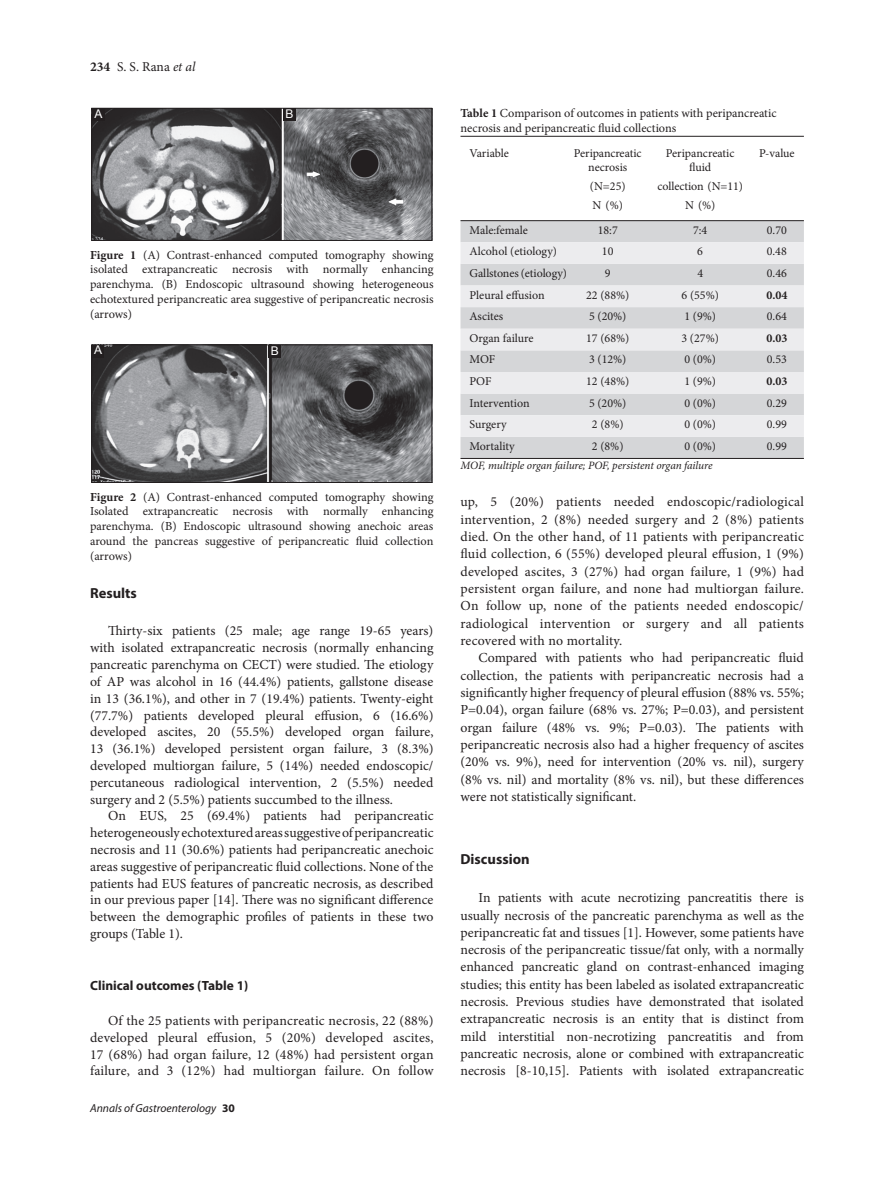
<style>
.page{position:relative;width:894px;height:1191px;background:#fff}
.page>*{position:absolute;margin:0;border:0;box-sizing:border-box;transform-origin:0 0}
.t1{font:700 14.55px "Myriad Pro";color:#231f20}
.t2{font:13.8px/17.2px "Minion Pro";color:#231f20;text-align:justify}
.t3{font:13.5px "Minion Pro";color:#231f20}
.t4{font:700 13.35px "Myriad Pro";color:#231f20}
.t5{font:12.3px/14.7px "Minion Pro";color:#231f20;text-align:justify}
.t6{font:12px/14.4px "Minion Pro";color:#231f20;text-align:center}
.t7{font:700 12px "Minion Pro";color:#231f20}
.t8{font:12px "Arial";color:#fff}
.t9{font:italic 11.55px "Myriad Pro";color:#231f20}
.t10{font:italic 11.25px "Minion Pro";letter-spacing:-.01em;color:#231f20}
.s1{font-weight:700}
.s2{font-style:italic}
.s3{font-weight:700;font-style:normal}
</style>
<div class="page">
<img style="left:93px;top:110px;width:337px;height:128px">
<div style="left:91px;top:108px;width:341px;height:132px;border:1px solid #231f20"></div>
<div style="left:92px;top:108px;width:13px;height:13px;background:#231f20"></div>
<div style="left:283px;top:108px;width:13px;height:13px;background:#231f20"></div>
<img style="left:93px;top:346px;width:337px;height:134px">
<div style="left:91px;top:344px;width:341px;height:138px;border:1px solid #231f20"></div>
<div style="left:91px;top:344px;width:13px;height:13px;background:#231f20"></div>
<div style="left:268px;top:345px;width:13px;height:13px;background:#231f20"></div>
<div style="left:460px;top:221px;width:343px;height:237px;background:#d5d6d8"></div>
<svg style="left:460px;top:242px;width:343px;height:195px;background:#e2e2e4"></svg>
<hr style="left:460px;top:458px;width:343px;height:1px;background:#231f20">
<hr style="left:460px;top:220px;width:343px;height:1px;background:#231f20">
<hr style="left:460px;top:136px;width:298px;height:1px;background:#231f20">
<hr style="left:758px;top:136px;width:45px;height:1px;background:#231f20">
<p class="t3" style="left:90px;top:61px;width:107px"><span class="s1">234</span> S. S. Rana <span class="s2">et al</span></p>
<p class="t8" style="left:95px;top:107px;width:9px">A</p>
<p class="t8" style="left:285px;top:107px;width:9px">B</p>
<p class="t5" style="left:90px;top:248px;width:345px"><span class="s1">Figure 1</span> (A) Contrast-enhanced computed tomography showing isolated extrapancreatic necrosis with normally enhancing parenchyma. (B) Endoscopic ultrasound showing heterogeneous echotextured peripancreatic area suggestive of peripancreatic necrosis (arrows)</p>
<p class="t8" style="left:94px;top:343px;width:9px">A</p>
<p class="t8" style="left:271px;top:344px;width:9px">B</p>
<p class="t5" style="left:90px;top:490px;width:345px"><span class="s1">Figure 2</span> (A) Contrast-enhanced computed tomography showing Isolated extrapancreatic necrosis with normally enhancing parenchyma. (B) Endoscopic ultrasound showing anechoic areas around the pancreas suggestive of peripancreatic fluid collection (arrows)</p>
<p class="t1" style="left:90px;top:587px;width:48px">Results</p>
<p class="t2" style="left:90px;top:623px;width:345px;line-height:16.8px;text-indent:18px">Thirty-six patients (25 male; age range 19-65 years) with isolated extrapancreatic necrosis (normally enhancing pancreatic parenchyma on CECT) were studied. The etiology of AP was alcohol in 16 (44.4%) patients, gallstone disease in 13 (36.1%), and other in 7 (19.4%) patients. Twenty-eight (77.7%) patients developed pleural effusion, 6 (16.6%) developed ascites, 20 (55.5%) developed organ failure, 13 (36.1%) developed persistent organ failure, 3 (8.3%) developed multiorgan failure, 5 (14%) needed endoscopic/ percutaneous radiological intervention, 2 (5.5%) needed surgery and 2 (5.5%) patients succumbed to the illness.</p>
<p class="t2" style="left:90px;top:808px;width:345px;line-height:16.8px;text-indent:18px">On EUS, 25 (69.4%) patients had peripancreatic heterogeneously echotextured areas suggestive of peripancreatic necrosis and 11 (30.6%) patients had peripancreatic anechoic areas suggestive of peripancreatic fluid collections. None of the patients had EUS features of pancreatic necrosis, as described in our previous paper [14]. There was no significant difference between the demographic profiles of patients in these two groups (Table 1).</p>
<p class="t4" style="left:90px;top:980px;width:160px">Clinical outcomes (Table 1)</p>
<p class="t2" style="left:90px;top:1013px;width:345px;line-height:16.8px;text-indent:18px">Of the 25 patients with peripancreatic necrosis, 22 (88%) developed pleural effusion, 5 (20%) developed ascites, 17 (68%) had organ failure, 12 (48%) had persistent organ failure, and 3 (12%) had multiorgan failure. On follow</p>
<p class="t9" style="left:90px;top:1103px;width:146px">Annals of Gastroenterology <span class="s3">30</span></p>
<p class="t5" style="left:460px;top:106px;width:317px"><span class="s1">Table 1</span> Comparison of outcomes in patients with peripancreatic necrosis and peripancreatic fluid collections</p>
<p class="t6" style="left:469px;top:147px;width:41px">Variable</p>
<p class="t6" style="left:573px;top:147px;width:69px">Peripancreatic necrosis</p>
<p class="t6" style="left:589px;top:178px;width:37px;line-height:18.6px;text-align:left">(N=25)<br>N (%)</p>
<p class="t6" style="left:758px;top:147px;width:37px">P-value</p>
<p class="t6" style="left:665px;top:147px;width:70px">Peripancreatic fluid</p>
<p class="t6" style="left:657px;top:178px;width:87px;line-height:18.6px">collection (N=11)<br>N (%)</p>
<p class="t6" style="left:469px;top:223px;width:60px">Male:female</p>
<p class="t6" style="left:597px;top:223px;width:22px">18:7</p>
<p class="t6" style="left:692px;top:223px;width:16px">7:4</p>
<p class="t6" style="left:766px;top:223px;width:22px">0.70</p>
<p class="t6" style="left:469px;top:245px;width:89px">Alcohol (etiology)</p>
<p class="t6" style="left:601px;top:245px;width:13px">10</p>
<p class="t6" style="left:697px;top:245px;width:7px">6</p>
<p class="t6" style="left:766px;top:245px;width:22px">0.48</p>
<p class="t6" style="left:469px;top:267px;width:99px">Gallstones (etiology)</p>
<p class="t6" style="left:604px;top:267px;width:7px">9</p>
<p class="t6" style="left:697px;top:267px;width:7px">4</p>
<p class="t6" style="left:766px;top:267px;width:22px">0.46</p>
<p class="t6" style="left:469px;top:288px;width:77px">Pleural effusion</p>
<p class="t6" style="left:586px;top:288px;width:45px">22 (88%)</p>
<p class="t6" style="left:681px;top:288px;width:39px">6 (55%)</p>
<p class="t7" style="left:766px;top:290px;width:23px">0.04</p>
<p class="t6" style="left:469px;top:310px;width:35px">Ascites</p>
<p class="t6" style="left:589px;top:310px;width:39px">5 (20%)</p>
<p class="t6" style="left:684px;top:310px;width:33px">1 (9%)</p>
<p class="t6" style="left:766px;top:310px;width:22px">0.64</p>
<p class="t6" style="left:469px;top:331px;width:65px">Organ failure</p>
<p class="t6" style="left:586px;top:331px;width:45px">17 (68%)</p>
<p class="t6" style="left:681px;top:331px;width:39px">3 (27%)</p>
<p class="t7" style="left:766px;top:333px;width:23px">0.03</p>
<p class="t6" style="left:469px;top:353px;width:27px">MOF</p>
<p class="t6" style="left:589px;top:353px;width:39px">3 (12%)</p>
<p class="t6" style="left:684px;top:353px;width:33px">0 (0%)</p>
<p class="t6" style="left:766px;top:353px;width:22px">0.53</p>
<p class="t6" style="left:469px;top:375px;width:23px">POF</p>
<p class="t6" style="left:586px;top:375px;width:45px">12 (48%)</p>
<p class="t6" style="left:684px;top:375px;width:33px">1 (9%)</p>
<p class="t7" style="left:766px;top:376px;width:23px">0.03</p>
<p class="t6" style="left:469px;top:396px;width:62px">Intervention</p>
<p class="t6" style="left:588px;top:396px;width:39px">5 (20%)</p>
<p class="t6" style="left:684px;top:396px;width:33px">0 (0%)</p>
<p class="t6" style="left:766px;top:396px;width:22px">0.29</p>
<p class="t6" style="left:469px;top:418px;width:39px">Surgery</p>
<p class="t6" style="left:591px;top:418px;width:33px">2 (8%)</p>
<p class="t6" style="left:684px;top:418px;width:33px">0 (0%)</p>
<p class="t6" style="left:766px;top:418px;width:22px">0.99</p>
<p class="t6" style="left:469px;top:439px;width:47px">Mortality</p>
<p class="t6" style="left:591px;top:439px;width:33px">2 (8%)</p>
<p class="t6" style="left:684px;top:439px;width:33px">0 (0%)</p>
<p class="t6" style="left:766px;top:439px;width:22px">0.99</p>
<p class="t10" style="left:460px;top:461px;width:253px">MOF, multiple organ failure; POF, persistent organ failure</p>
<p class="t2" style="left:460px;top:494px;width:345px">up, 5 (20%) patients needed endoscopic/radiological intervention, 2 (8%) needed surgery and 2 (8%) patients died. On the other hand, of 11 patients with peripancreatic fluid collection, 6 (55%) developed pleural effusion, 1 (9%) developed ascites, 3 (27%) had organ failure, 1 (9%) had persistent organ failure, and none had multiorgan failure.<br>On follow up, none of the patients needed endoscopic/ radiological intervention or surgery and all patients recovered with no mortality.</p>
<p class="t2" style="left:460px;top:650px;width:345px;text-indent:18px">Compared with patients who had peripancreatic fluid collection, the patients with peripancreatic necrosis had a significantly higher frequency of pleural effusion (88% vs. 55%; P=0.04), organ failure (68% vs. 27%; P=0.03), and persistent organ failure (48% vs. 9%; P=0.03). The patients with peripancreatic necrosis also had a higher frequency of ascites (20% vs. 9%), need for intervention (20% vs. nil), surgery (8% vs. nil) and mortality (8% vs. nil), but these differences were not statistically significant.</p>
<p class="t1" style="left:460px;top:853px;width:71px">Discussion</p>
<p class="t2" style="left:460px;top:890px;width:345px;text-indent:18px">In patients with acute necrotizing pancreatitis there is usually necrosis of the pancreatic parenchyma as well as the peripancreatic fat and tissues [1]. However, some patients have necrosis of the peripancreatic tissue/fat only, with a normally enhanced pancreatic gland on contrast-enhanced imaging studies; this entity has been labeled as isolated extrapancreatic necrosis. Previous studies have demonstrated that isolated extrapancreatic necrosis is an entity that is distinct from mild interstitial non-necrotizing pancreatitis and from pancreatic necrosis, alone or combined with extrapancreatic necrosis [8-10,15]. Patients with isolated extrapancreatic</p>
</div>
